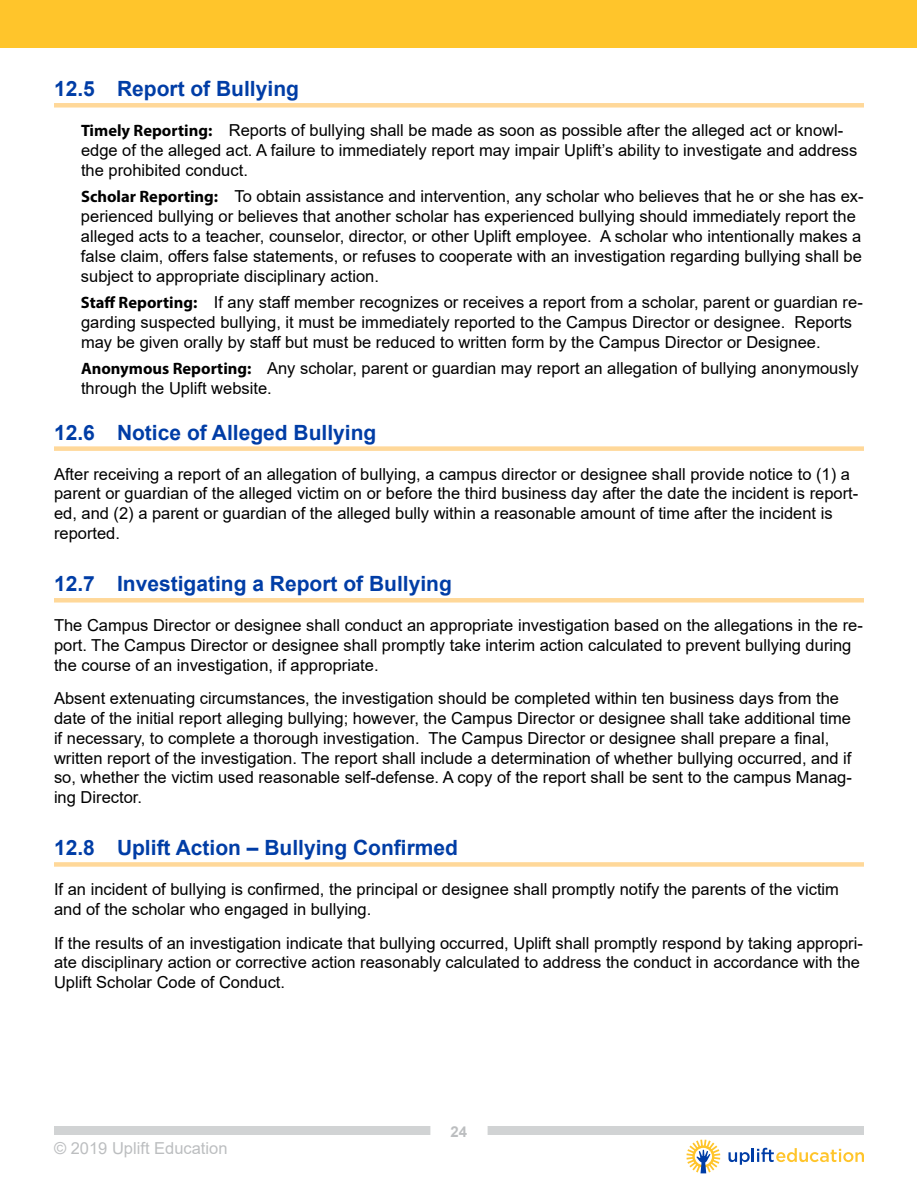
<style>
.page{position:relative;width:918px;height:1188px;background:#fff}
.page>*{position:absolute;margin:0;border:0;box-sizing:border-box;transform-origin:0 0}
.t1{font:700 21px "Arial";color:#003da6}
.t2{font:16.5px/19.8px "Arial";color:#000}
.t3{font:16.5px "Arial";color:#bcbec0}
.t4{font:700 15px "Arial";color:#bcbec0}
.s1{font-family:"Myriad Pro";font-weight:700}
</style>
<div class="page">
<div style="left:54px;top:1126px;width:810px;height:9px;background:#d1d3d4"></div>
<div style="left:430px;top:1120px;width:58px;height:17px;background:#fff"></div>
<div style="left:0;top:0;width:917px;height:48px;background:#ffc52b"></div>
<svg style="left:729px;top:1148px;width:135px;height:17px"></svg>
<svg style="left:687px;top:1140px;width:33px;height:33px"></svg>
<div style="left:54px;top:103px;width:810px;height:5px;background:#ffd899"></div>
<div style="left:54px;top:446px;width:810px;height:5px;background:#ffd899"></div>
<div style="left:54px;top:598px;width:810px;height:5px;background:#ffd899"></div>
<div style="left:54px;top:862px;width:810px;height:5px;background:#ffd899"></div>
<p class="t1" style="left:54px;top:74px;width:247px">12.5 Report of Bullying</p>
<p class="t2" style="left:81px;top:121px;width:778px"><span class="s1">Timely Reporting:</span> Reports of bullying shall be made as soon as possible after the alleged act or knowl&shy;edge of the alleged act. A failure to immediately report may impair Uplift’s ability to investigate and address the prohibited conduct.</p>
<p class="t2" style="left:81px;top:187px;width:784px"><span class="s1">Scholar Reporting:</span> To obtain assistance and intervention, any scholar who believes that he or she has ex&shy;perienced bullying or believes that another scholar has experienced bullying should immediately report the alleged acts to a teacher, counselor, director, or other Uplift employee. A scholar who intentionally makes a false claim, offers false statements, or refuses to cooperate with an investigation regarding bullying shall be subject to appropriate disciplinary action.</p>
<p class="t2" style="left:81px;top:292px;width:783px"><span class="s1">Staff Reporting:</span> If any staff member recognizes or receives a report from a scholar, parent or guardian re&shy;garding suspected bullying, it must be immediately reported to the Campus Director or designee. Reports may be given orally by staff but must be reduced to written form by the Campus Director or Designee.</p>
<p class="t2" style="left:81px;top:359px;width:779px"><span class="s1">Anonymous Reporting:</span> Any scholar, parent or guardian may report an allegation of bullying anonymously through the Uplift website.</p>
<p class="t1" style="left:54px;top:417px;width:324px">12.6 Notice of Alleged Bullying</p>
<p class="t2" style="left:54px;top:464px;width:806px">After receiving a report of an allegation of bullying, a campus director or designee shall provide notice to (1) a parent or guardian of the alleged victim on or before the third business day after the date the incident is report&shy;ed, and (2) a parent or guardian of the alleged bully within a reasonable amount of time after the incident is reported.</p>
<p class="t1" style="left:54px;top:569px;width:399px">12.7 Investigating a Report of Bullying</p>
<p class="t2" style="left:54px;top:616px;width:810px">The Campus Director or designee shall conduct an appropriate investigation based on the allegations in the re&shy;port. The Campus Director or designee shall promptly take interim action calculated to prevent bullying during the course of an investigation, if appropriate.</p>
<p class="t2" style="left:54px;top:688px;width:799px">Absent extenuating circumstances, the investigation should be completed within ten business days from the date of the initial report alleging bullying; however, the Campus Director or designee shall take additional time if necessary, to complete a thorough investigation. The Campus Director or designee shall prepare a final, written report of the investigation. The report shall include a determination of whether bullying occurred, and if so, whether the victim used reasonable self-defense. A copy of the report shall be sent to the campus Manag&shy;ing Director.</p>
<p class="t1" style="left:54px;top:833px;width:406px">12.8 Uplift Action – Bullying Confirmed</p>
<p class="t2" style="left:54px;top:880px;width:787px">If an incident of bullying is confirmed, the principal or designee shall promptly notify the parents of the victim and of the scholar who engaged in bullying.</p>
<p class="t2" style="left:54px;top:933px;width:810px">If the results of an investigation indicate that bullying occurred, Uplift shall promptly respond by taking appropri&shy;ate disciplinary action or corrective action reasonably calculated to address the conduct in accordance with the<br>Uplift Scholar Code of Conduct.</p>
<p class="t3" style="left:54px;top:1137px;width:175px">© 2019 Uplift Education</p>
<p class="t4" style="left:451px;top:1121px;width:18px">24</p>
</div>
